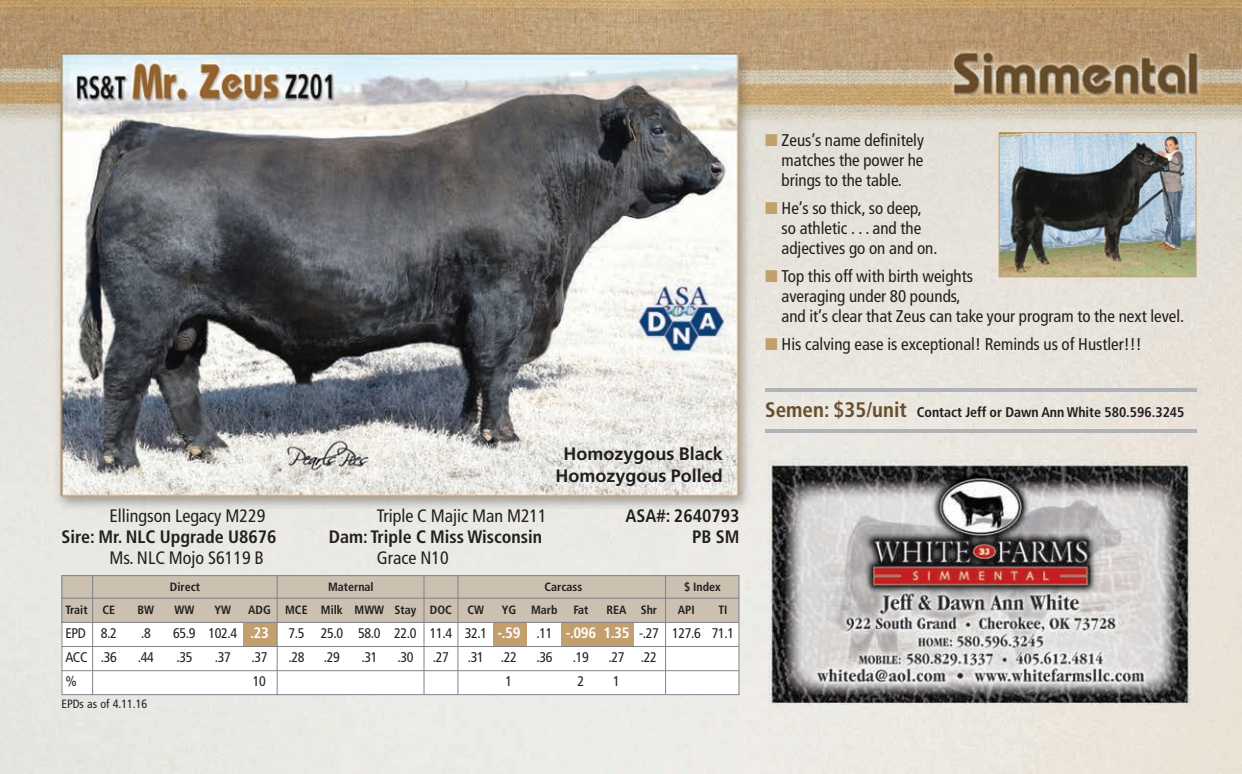
<style>
.page{position:relative;width:1242px;height:774px;background:#fff}
.page>*{position:absolute;margin:0;border:0;box-sizing:border-box;transform-origin:0 0}
.t1{font:700 condensed 18px/21px "Frutiger";color:#231f20;text-align:right}
.t2{font:condensed 18px "Frutiger";color:#231f20}
.t3{font:700 18px/22px "Frutiger";color:#231f20;text-align:center}
.t4{font:condensed 17px/20px "Frutiger";color:#231f20}
.t5{font:condensed 14px "Frutiger";letter-spacing:-.025em;color:#231f20}
.t6{font:700 condensed 14px "Frutiger";color:#231f20}
.t7{font:700 condensed 12px "Frutiger";color:#231f20}
.t8{font:condensed 12px "Frutiger";color:#231f20}
.s1{font-weight:700;font-size:15px;color:#fff}
.s2{color:#c49f6e}
.s3{font-size:21px;color:#684d2a}
</style>
<div class="page">
<img style="left:0;top:0;width:1242px;height:774px">
<div style="left:61px;top:575px;width:678px;height:120px;background:#fff"></div>
<div style="left:61px;top:575px;width:678px;height:47px;background:#ccc0b1"></div>
<div style="left:244px;top:623px;width:33px;height:23px;background:#c49f6e"></div>
<div style="left:493px;top:622px;width:33px;height:25px;background:#c49f6e"></div>
<div style="left:561px;top:622px;width:39px;height:25px;background:#c49f6e"></div>
<div style="left:600px;top:622px;width:34px;height:25px;background:#c49f6e"></div>
<div style="left:61px;top:575px;width:678px;height:120px;border:1px solid #7f8289"></div>
<hr style="left:61px;top:670px;width:678px;height:1px;background:#7f8289">
<hr style="left:61px;top:598px;width:678px;height:1px;background:#7f8289">
<hr style="left:92px;top:575px;width:1px;height:120px;background:#7f8289">
<hr style="left:277px;top:575px;width:1px;height:120px;background:#7f8289">
<hr style="left:424px;top:575px;width:1px;height:119px;background:#7f8289">
<hr style="left:457px;top:576px;width:1px;height:119px;background:#7f8289">
<hr style="left:665px;top:576px;width:1px;height:118px;background:#7f8289">
<hr style="left:61px;top:622px;width:678px;height:1px;background:#7f8289">
<hr style="left:61px;top:646px;width:678px;height:1px;background:#7f8289">
<hr style="left:765px;top:388px;width:432px;height:4px;background:#afb4b9">
<hr style="left:765px;top:429px;width:432px;height:4px;background:#afb4b9">
<img style="left:1001px;top:134px;width:194px;height:141px">
<div style="left:999px;top:132px;width:198px;height:145px;border:1px solid #c49f6e"></div>
<p class="t2" style="left:109px;top:508px;width:158px">Ellingson Legacy M229</p>
<p class="t1" style="left:61px;top:528px;width:217px">Sire: Mr. NLC Upgrade U8676</p>
<p class="t2" style="left:109px;top:551px;width:156px">Ms. NLC Mojo S6119 B</p>
<p class="t2" style="left:377px;top:509px;width:172px">Triple C Majic Man M211</p>
<p class="t1" style="left:329px;top:528px;width:215px">Dam: Triple C Miss Wisconsin</p>
<p class="t2" style="left:377px;top:551px;width:73px">Grace N10</p>
<p class="t3" style="left:555px;top:444px;width:169px">Homozygous Black<br>Homozygous Polled</p>
<p class="t1" style="left:625px;top:507px;width:116px">ASA#: 2640793<br>PB SM</p>
<p class="t7" style="left:170px;top:582px;width:32px">Direct</p>
<p class="t7" style="left:328px;top:582px;width:47px">Maternal</p>
<p class="t7" style="left:545px;top:582px;width:39px">Carcass</p>
<p class="t7" style="left:684px;top:582px;width:38px">$ Index</p>
<p class="t7" style="left:65px;top:605px;width:51px">Trait CE</p>
<p class="t7" style="left:138px;top:605px;width:18px">BW</p>
<p class="t7" style="left:174px;top:605px;width:21px">WW</p>
<p class="t7" style="left:215px;top:605px;width:18px">YW</p>
<p class="t7" style="left:248px;top:605px;width:205px">ADG MCE Milk MWW Stay DOC</p>
<p class="t7" style="left:468px;top:605px;width:18px">CW</p>
<p class="t7" style="left:502px;top:605px;width:16px">YG</p>
<p class="t7" style="left:531px;top:605px;width:28px">Marb</p>
<p class="t7" style="left:573px;top:605px;width:17px">Fat</p>
<p class="t7" style="left:606px;top:605px;width:52px">REA Shr</p>
<p class="t7" style="left:678px;top:605px;width:18px">API</p>
<p class="t7" style="left:718px;top:605px;width:11px">TI</p>
<p class="t5" style="left:65px;top:628px;width:53px">EPD 8.2</p>
<p class="t5" style="left:141px;top:628px;width:11px">.8</p>
<p class="t5" style="left:173px;top:628px;width:97px">65.9 102.4 <span class="s1">.23</span></p>
<p class="t5" style="left:288px;top:628px;width:447px">7.5 25.0 58.0 22.0 11.4 32.1 <span class="s1">-.59</span> .11 <span class="s1">-.096 1.35</span> -.27 127.6 71.1</p>
<p class="t5" style="left:65px;top:652px;width:53px">ACC .36</p>
<p class="t5" style="left:138px;top:652px;width:18px">.44</p>
<p class="t5" style="left:176px;top:652px;width:18px">.35</p>
<p class="t5" style="left:215px;top:652px;width:18px">.37</p>
<p class="t5" style="left:251px;top:652px;width:18px">.37</p>
<p class="t5" style="left:288px;top:652px;width:18px">.28</p>
<p class="t5" style="left:324px;top:652px;width:18px">.29</p>
<p class="t5" style="left:361px;top:652px;width:18px">.31</p>
<p class="t5" style="left:397px;top:652px;width:18px">.30</p>
<p class="t5" style="left:433px;top:652px;width:18px">.27</p>
<p class="t5" style="left:468px;top:652px;width:51px">.31 .22</p>
<p class="t5" style="left:536px;top:652px;width:18px">.36</p>
<p class="t5" style="left:573px;top:652px;width:18px">.19</p>
<p class="t5" style="left:608px;top:652px;width:50px">.27 .22</p>
<p class="t5" style="left:65px;top:676px;width:13px">%</p>
<p class="t5" style="left:253px;top:676px;width:15px">10</p>
<p class="t5" style="left:506px;top:676px;width:8px">1</p>
<p class="t5" style="left:578px;top:676px;width:8px">2</p>
<p class="t5" style="left:613px;top:676px;width:8px">1</p>
<p class="t8" style="left:61px;top:699px;width:87px">EPDs as of 4.11.16</p>
<p class="t4" style="left:782px;top:131px;width:144px;text-align:justify;text-indent:-16px"><span class="s2">■</span> Zeus’s name definitely matches the power he brings to the table.</p>
<p class="t4" style="left:782px;top:199px;width:158px;text-indent:-16px"><span class="s2">■</span> He’s so thick, so deep, so athletic . . . and the adjectives go on and on.</p>
<p class="t4" style="left:782px;top:267px;width:404px;text-indent:-16px"><span class="s2">■</span> Top this off with birth weights<br>averaging under 80 pounds,<br>and it’s clear that Zeus can take your program to the next level.</p>
<p class="t4" style="left:765px;top:335px;width:378px"><span class="s2">■</span> His calving ease is exceptional! Reminds us of Hustler!!!</p>
<p class="t6" style="left:765px;top:406px;width:421px"><span class="s3">Semen: $35/unit</span> Contact Jeff or Dawn Ann White 580.596.3245</p>
</div>
